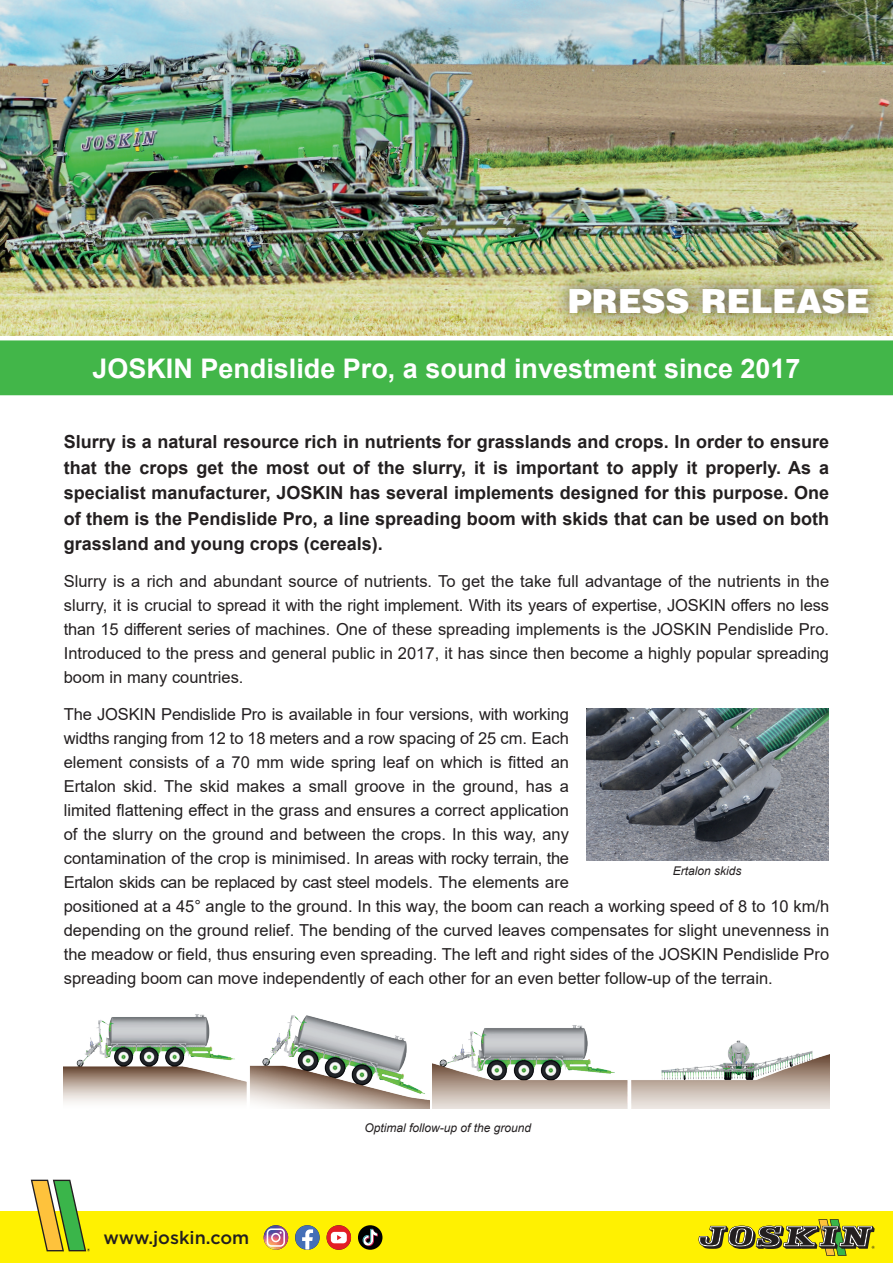
<style>
.page{position:relative;width:893px;height:1263px;background:#fff}
.page>*{position:absolute;margin:0;border:0;box-sizing:border-box;transform-origin:0 0}
.t1{font:900 33.3px "Helvetica LT Std";color:#fff}
.t2{font:700 27px "Arial";color:#fff}
.t3{font:700 18px/25.5px "Arial";color:#231f20;text-align:justify}
.t4{font:500 18px "Gotham";color:#231f20}
.t5{font:16.5px/24px "Arial";color:#231f20;text-align:justify}
.t6{font:italic 12px "Arial";color:#231f20}
</style>
<div class="page">
<img style="left:0;top:0;width:893px;height:336px">
<div style="left:0;top:1211px;width:893px;height:52px;background:#fff101"></div>
<svg style="left:31px;top:1180px;width:59px;height:71px"></svg>
<svg style="left:264px;top:1225px;width:24px;height:25px"></svg>
<svg style="left:267px;top:1228px;width:18px;height:19px"></svg>
<svg style="left:295px;top:1225px;width:25px;height:25px"></svg>
<svg style="left:302px;top:1229px;width:11px;height:21px"></svg>
<svg style="left:327px;top:1225px;width:24px;height:25px"></svg>
<div style="left:331px;top:1232px;width:16px;height:11px;background:#fff;border-radius:4px"></div>
<svg style="left:337px;top:1235px;width:4px;height:5px"></svg>
<svg style="left:699px;top:1219px;width:176px;height:37px"></svg>
<svg style="left:358px;top:1225px;width:24px;height:25px"></svg>
<svg style="left:363px;top:1229px;width:15px;height:17px"></svg>
<div style="left:550px;top:270px;width:336px;height:63px;background:#231f20;opacity:.85"></div>
<img style="left:586px;top:708px;width:242px;height:152px">
<div style="left:0;top:340px;width:893px;height:56px;background:#42b649"></div>
<img style="left:64px;top:1014px;width:365px;height:94px">
<img style="left:433px;top:1025px;width:396px;height:83px">
<h1 class="t1" style="left:568px;top:280px;width:303px">PRESS RELEASE</h1>
<h2 class="t2" style="left:92px;top:349px;width:710px">JOSKIN Pendislide Pro, a sound investment since 2017</h2>
<p class="t3" style="left:64px;top:429px;width:767px">Slurry is a natural resource rich in nutrients for grasslands and crops. In order to ensure that the crops get the most out of the slurry, it is important to apply it properly. As a specialist manufacturer, JOSKIN has several implements designed for this purpose. One of them is the Pendislide Pro, a line spreading boom with skids that can be used on both grassland and young crops (cereals).</p>
<p class="t5" style="left:64px;top:569px;width:767px">Slurry is a rich and abundant source of nutrients. To get the take full advantage of the nutrients in the slurry, it is crucial to spread it with the right implement. With its years of expertise, JOSKIN offers no less than 15 different series of machines. One of these spreading implements is the JOSKIN Pendislide Pro.<br>Introduced to the press and general public in 2017, it has since then become a highly popular spreading boom in many countries.</p>
<p class="t5" style="left:64px;top:702px;width:767px;text-align:left">The JOSKIN Pendislide Pro is available in four versions, with working<br>widths ranging from 12 to 18 meters and a row spacing of 25 cm. Each<br>element consists of a 70 mm wide spring leaf on which is fitted an<br>Ertalon skid. The skid makes a small groove in the ground, has a<br>limited flattening effect in the grass and ensures a correct application<br>of the slurry on the ground and between the crops. In this way, any<br>contamination of the crop is minimised. In areas with rocky terrain, the<br>Ertalon skids can be replaced by cast steel models. The elements are<br>positioned at a 45° angle to the ground. In this way, the boom can reach a working speed of 8 to 10 km/h depending on the ground relief. The bending of the curved leaves compensates for slight unevenness in the meadow or field, thus ensuring even spreading. The left and right sides of the JOSKIN Pendislide Pro spreading boom can move independently of each other for an even better follow-up of the terrain.</p>
<p class="t6" style="left:673px;top:862px;width:70px">Ertalon skids</p>
<p class="t4" style="left:103px;top:1227px;width:147px">www.joskin.com</p>
<p class="t6" style="left:364px;top:1120px;width:168px">Optimal follow-up of the ground</p>
</div>
